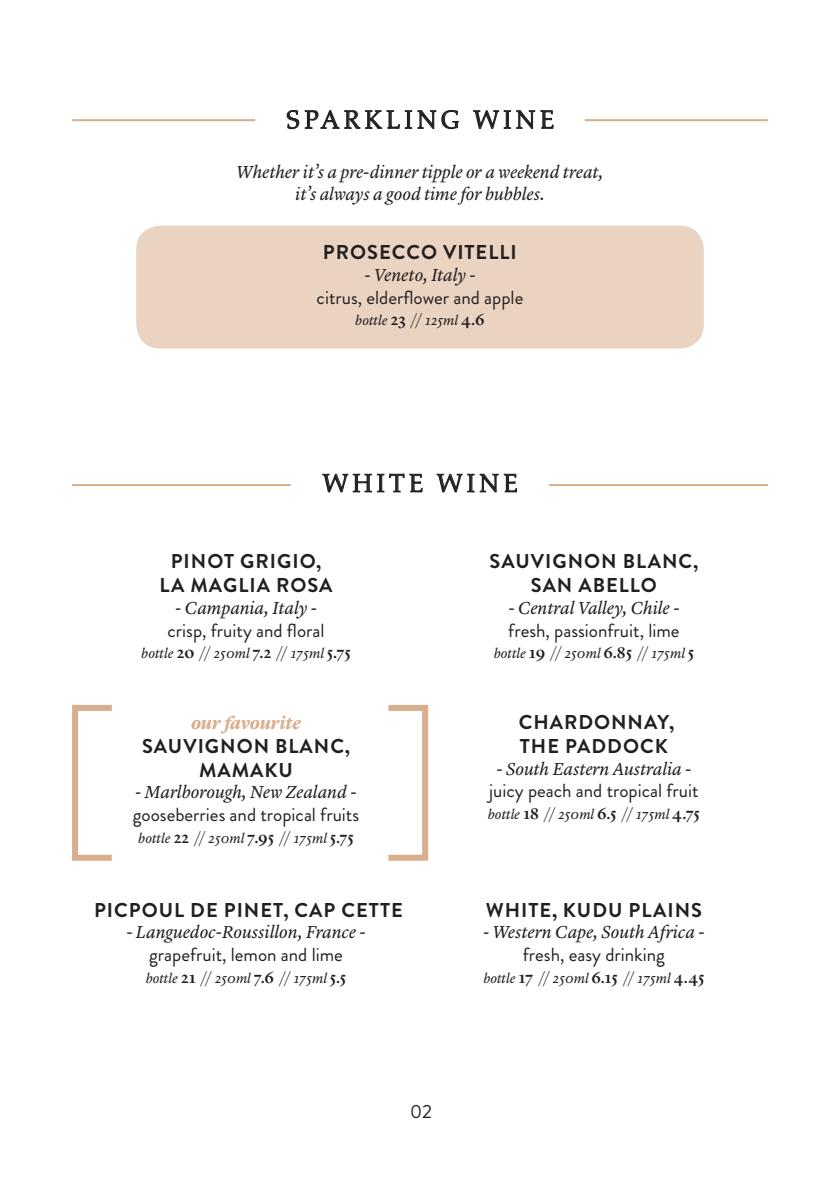
<style>
.page{position:relative;width:840px;height:1191px;background:#fff}
.page>*{position:absolute;margin:0;border:0;box-sizing:border-box;transform-origin:0 0}
.t1{font:26px "Aldus LT";letter-spacing:.15em;color:#231f20}
.t2{font:700 20px/24px "Brandon Grotesque";letter-spacing:.05em;color:#231f20;text-align:center}
.t3{font:19px "Brandon Grotesque";color:#231f20}
.t4{font:italic 18px/21.6px "Lyon Text";letter-spacing:-.005em;color:#231f20;text-align:center}
.t5{font:italic 700 18px "Lyon Text";color:#d8ae8d}
.t6{font:italic 14px "Lyon Text";color:#231f20}
.s1{font-family:"Lyon Display";font-weight:500;font-style:normal;font-size:16px}
</style>
<div class="page">
<div style="left:136px;top:226px;width:567px;height:122px;background:#ead3c0;border-radius:24px"></div>
<svg style="left:286px;top:110px;width:173px;height:19px"></svg>
<svg style="left:473px;top:110px;width:80px;height:19px"></svg>
<hr style="left:72px;top:119px;width:183px;height:2px;background:#d8ae8d">
<hr style="left:584px;top:119px;width:183px;height:2px;background:#d8ae8d">
<svg style="left:322px;top:473px;width:100px;height:20px"></svg>
<svg style="left:436px;top:473px;width:81px;height:20px"></svg>
<svg style="left:72px;top:705px;width:40px;height:156px"></svg>
<svg style="left:388px;top:705px;width:41px;height:156px"></svg>
<hr style="left:72px;top:484px;width:218px;height:2px;background:#d8ae8d">
<hr style="left:549px;top:484px;width:218px;height:2px;background:#d8ae8d">
<p class="t1" style="left:285px;top:105px;width:270px">SPARKLING WINE</p>
<p class="t4" style="left:236px;top:160px;width:368px">Whether it’s a pre-dinner tipple or a weekend treat, it’s always a good time for bubbles.</p>
<p class="t2" style="left:323px;top:241px;width:195px">PROSECCO VITELLI</p>
<p class="t4" style="left:364px;top:263px;width:112px">- Veneto, Italy -</p>
<p class="t3" style="left:316px;top:284px;width:208px">citrus, elderflower and apple</p>
<p class="t6" style="left:355px;top:310px;width:131px">bottle <span class="s1">23 //</span> 125ml <span class="s1">4.6</span></p>
<p class="t1" style="left:322px;top:469px;width:197px">WHITE WINE</p>
<p class="t2" style="left:159px;top:549px;width:174px">PINOT GRIGIO,<br>LA MAGLIA ROSA</p>
<p class="t4" style="left:175px;top:595px;width:143px">- Campania, Italy -</p>
<p class="t3" style="left:167px;top:617px;width:158px">crisp, fruity and floral</p>
<p class="t6" style="left:141px;top:643px;width:211px">bottle <span class="s1">20 //</span> 250ml <span class="s1">7.2 //</span> 175ml <span class="s1">5.75</span></p>
<p class="t5" style="left:191px;top:709px;width:111px">our favourite</p>
<p class="t2" style="left:142px;top:734px;width:209px">SAUVIGNON BLANC,<br>MAMAKU</p>
<p class="t4" style="left:135px;top:780px;width:223px">- Marlborough, New Zealand -</p>
<p class="t3" style="left:133px;top:801px;width:228px">gooseberries and tropical fruits</p>
<p class="t6" style="left:138px;top:827px;width:217px">bottle <span class="s1">22 //</span> 250ml <span class="s1">7.95 //</span> 175ml <span class="s1">5.75</span></p>
<p class="t2" style="left:94px;top:898px;width:310px">PICPOUL DE PINET, CAP CETTE</p>
<p class="t4" style="left:126px;top:920px;width:241px">- Languedoc-Roussillon, France -</p>
<p class="t3" style="left:149px;top:941px;width:195px">grapefruit, lemon and lime</p>
<p class="t6" style="left:146px;top:967px;width:202px">bottle <span class="s1">21 //</span> 250ml <span class="s1">7.6 //</span> 175ml <span class="s1">5.5</span></p>
<p class="t3" style="left:410px;top:1098px;width:23px">02</p>
<p class="t2" style="left:489px;top:549px;width:210px">SAUVIGNON BLANC,<br>SAN ABELLO</p>
<p class="t4" style="left:508px;top:595px;width:172px">- Central Valley, Chile -</p>
<p class="t3" style="left:508px;top:617px;width:173px">fresh, passionfruit, lime</p>
<p class="t6" style="left:493px;top:643px;width:202px">bottle <span class="s1">19 //</span> 250ml <span class="s1">6.85 //</span> 175ml <span class="s1">5</span></p>
<p class="t2" style="left:518px;top:710px;width:157px;text-align:left">CHARDONNAY,<br>THE PADDOCK</p>
<p class="t4" style="left:496px;top:756px;width:196px">- South Eastern Australia -</p>
<p class="t3" style="left:489px;top:778px;width:211px">juicy peach and tropical fruit</p>
<p class="t6" style="left:487px;top:803px;width:213px">bottle <span class="s1">18 //</span> 250ml <span class="s1">6.5 //</span> 175ml <span class="s1">4.75</span></p>
<p class="t2" style="left:485px;top:898px;width:218px">WHITE, KUDU PLAINS</p>
<p class="t4" style="left:483px;top:920px;width:223px">- Western Cape, South Africa -</p>
<p class="t3" style="left:522px;top:941px;width:143px">fresh, easy drinking</p>
<p class="t6" style="left:483px;top:967px;width:223px">bottle <span class="s1">17 //</span> 250ml <span class="s1">6.15 //</span> 175ml <span class="s1">4.45</span></p>
</div>
